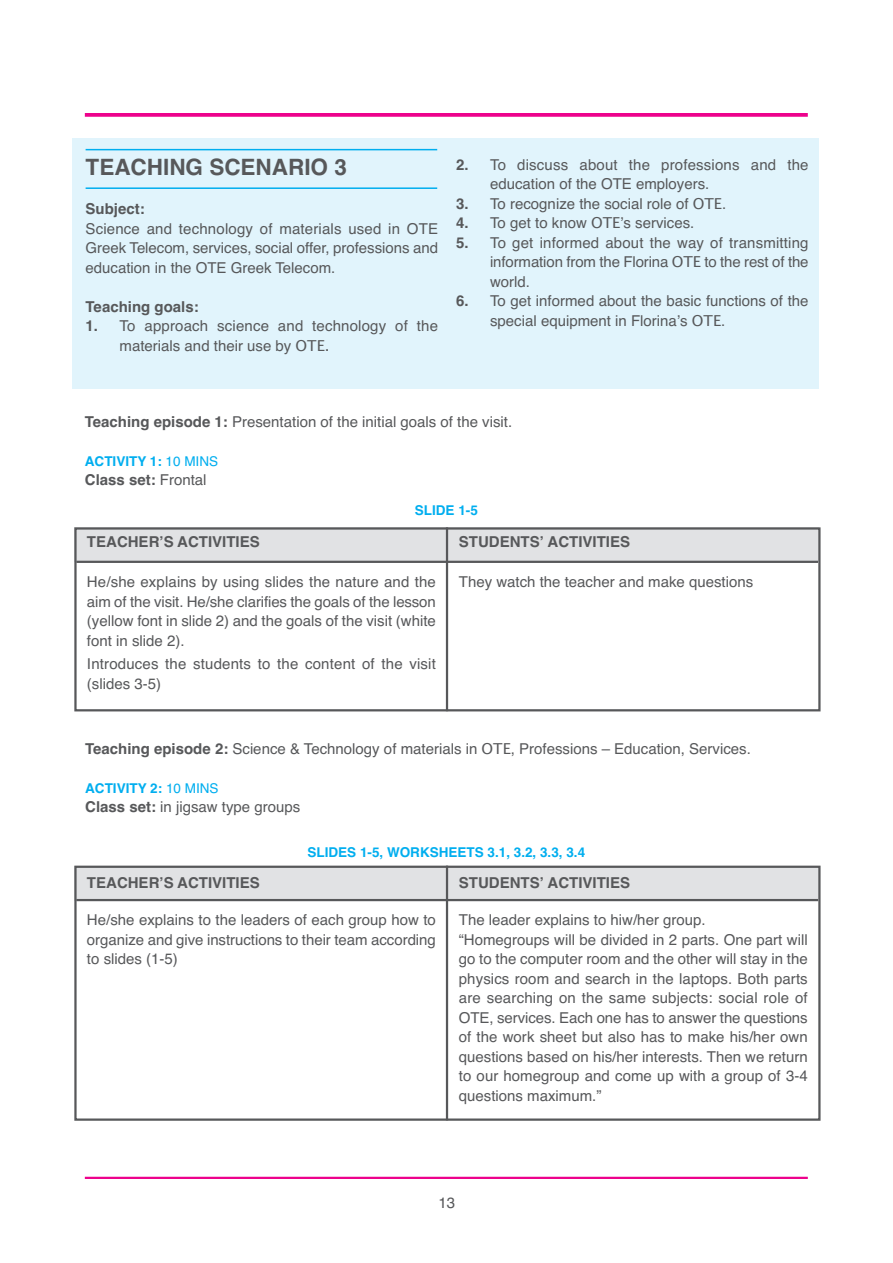
<style>
.page{position:relative;width:893px;height:1263px;background:#fff}
.page>*{position:absolute;margin:0;border:0;box-sizing:border-box;transform-origin:0 0}
.t1{font:700 22.5px "Helvetica";color:#57585a}
.t2{font:15px/19.5px "Helvetica";color:#57585a}
.t3{font:700 15px "Helvetica";color:#57585a}
.t4{font:700 13.5px "Helvetica";color:#00aeef}
.s1{font-weight:700}
.s2{font-family:"Lucida Grande"}
.s3{font-weight:400}
</style>
<div class="page">
<div style="left:72px;top:138px;width:746px;height:250px;background:#e1f4fc"></div>
<hr style="left:85px;top:1177px;width:723px;height:2px;background:#ed028c">
<svg style="left:85px;top:113px;width:723px;height:4px;background:#ee1192"></svg>
<hr style="left:86px;top:149px;width:351px;height:1px;background:#00aeef">
<hr style="left:86px;top:187px;width:351px;height:2px;background:#00aeef">
<div style="left:74px;top:527px;width:745px;height:35px;background:#e1e2e4"></div>
<div style="left:74px;top:527px;width:746px;height:184px;border:2px solid #57585a"></div>
<hr style="left:446px;top:527px;width:2px;height:184px;background:#57585a">
<div style="left:74px;top:866px;width:745px;height:35px;background:#e1e2e4"></div>
<div style="left:74px;top:866px;width:746px;height:255px;border:2px solid #57585a"></div>
<hr style="left:446px;top:866px;width:2px;height:254px;background:#57585a">
<hr style="left:76px;top:899px;width:742px;height:2px;background:#57585a">
<hr style="left:76px;top:561px;width:742px;height:2px;background:#57585a">
<h1 class="t1" style="left:86px;top:159px;width:263px">TEACHING SCENARIO 3</h1>
<p class="t3" style="left:86px;top:204px;width:61px">Subject:</p>
<p class="t2" style="left:86px;top:220px;width:354px;text-align:justify">Science and technology of materials used in OTE Greek Telecom, services, social offer, professions and education in the OTE Greek Telecom.</p>
<p class="t3" style="left:86px;top:301px;width:115px">Teaching goals:</p>
<p class="t2" style="left:120px;top:318px;width:320px;text-indent:-34px"><span class="s1">1.</span> To approach science and technology of the materials and their use by <span class="s2">ΟΤΕ.</span></p>
<p class="t2" style="left:490px;top:156px;width:320px;text-indent:-34px"><span class="s1">2.</span> To discuss about the professions and the education of the OTE employers.</p>
<p class="t2" style="left:456px;top:195px;width:272px"><span class="s1">3.</span> To recognize the social role of <span class="s2">ΟΤΕ</span>.</p>
<p class="t2" style="left:456px;top:215px;width:240px"><span class="s1">4.</span> To get to know <span class="s2">ΟΤΕ</span>ʼs services.</p>
<p class="t2" style="left:490px;top:234px;width:320px;text-align:justify;text-indent:-34px"><span class="s1">5.</span> To get informed about the way of transmitting information from the Florina <span class="s2">ΟΤΕ</span> to the rest of the world.</p>
<p class="t2" style="left:490px;top:293px;width:320px;text-indent:-34px"><span class="s1">6.</span> To get informed about the basic functions of the special equipment in Florinaʼs <span class="s2">ΟΤΕ</span>.</p>
<p class="t2" style="left:85px;top:413px;width:429px"><span class="s1">Teaching episode 1:</span> Presentation of the initial goals of the visit.</p>
<p class="t4" style="left:85px;top:456px;width:135px">ACTIVITY 1: <span class="s3">10 MINS</span></p>
<p class="t3" style="left:85px;top:474px;width:123px">Class set: <span class="s3">Frontal</span></p>
<p class="t4" style="left:415px;top:505px;width:65px">SLIDE 1-5</p>
<p class="t3" style="left:87px;top:536px;width:174px">TEACHERʼS ACTIVITIES</p>
<p class="t2" style="left:87px;top:573px;width:350px;text-align:justify">He/she explains by using slides the nature and the aim of the visit. He/she clarifies the goals of the lesson (yellow font in slide 2) and the goals of the visit (white font in slide 2).</p>
<p class="t2" style="left:87px;top:656px;width:350px">Introduces the students to the content of the visit (slides 3-5)</p>
<p class="t3" style="left:459px;top:536px;width:173px">STUDENTSʼ ACTIVITIES</p>
<p class="t2" style="left:459px;top:573px;width:296px">They watch the teacher and make questions</p>
<p class="t2" style="left:85px;top:740px;width:667px"><span class="s1">Teaching episode 2:</span> Science &amp; Technology of materials in <span class="s2">ΟΤΕ</span>, Professions – Education, Services.</p>
<p class="t4" style="left:85px;top:783px;width:135px">ACTIVITY 2: <span class="s3">10 MINS</span></p>
<p class="t2" style="left:85px;top:799px;width:217px"><span class="s1">Class set:</span> in jigsaw type groups</p>
<p class="t3" style="left:87px;top:878px;width:174px">TEACHERʼS ACTIVITIES</p>
<p class="t4" style="left:307px;top:847px;width:279px">SLIDES 1-5, WORKSHEETS 3.1, 3.2, 3.3, 3.4</p>
<p class="t3" style="left:459px;top:878px;width:173px">STUDENTSʼ ACTIVITIES</p>
<p class="t2" style="left:87px;top:912px;width:350px;text-align:justify">He/she explains to the leaders of each group how to organize and give instructions to their team according to slides (1-5)</p>
<p class="t2" style="left:459px;top:912px;width:350px">The leader explains to hiw/her group.<br>“Homegroups will be divided in 2 parts. One part will go to the computer room and the other will stay in the physics room and search in the laptops. Both parts are searching on the same subjects: social role of OTE, services. Each one has to answer the questions of the work sheet but also has to make his/her own questions based on his/her interests. Then we return to our homegroup and come up with a group of 3-4 questions maximum.”</p>
<p class="t2" style="left:438px;top:1194px;width:18px">13</p>
</div>
